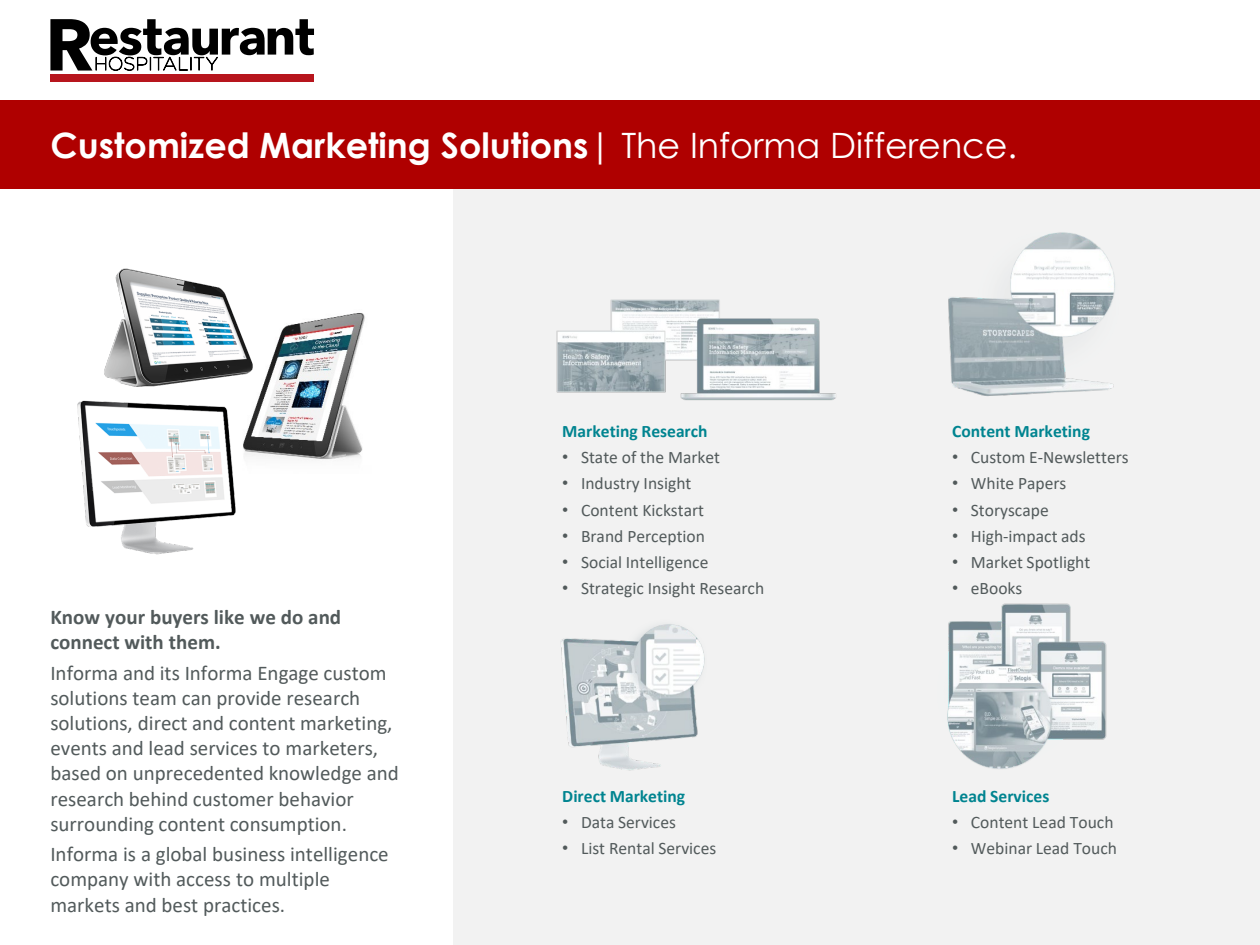
<style>
.page{position:relative;width:1260px;height:945px;background:#fff}
.page>*{position:absolute;margin:0;border:0;box-sizing:border-box;transform-origin:0 0}
.t1{font:700 35px "Century Gothic";color:#fff}
.t2{font:21px/25.2px "Calibri";color:#525a5b}
.t3{font:700 21px/25.2px "Calibri";color:#525a5b}
.t4{font:17.5px "Calibri";color:#525a5b}
.t5{font:700 17.5px "Calibri";color:#008490}
.s1{font-weight:400}
.s2{font-family:"Arial"}
</style>
<div class="page">
<svg style="left:50px;top:19px;width:264px;height:63px"></svg>
<div style="left:454px;top:189px;width:806px;height:756px;background:#f2f2f2"></div>
<div style="left:0;top:101px;width:1260px;height:88px;background:#af0000"></div>
<img style="left:248px;top:313px;width:117px;height:147px">
<img style="left:77px;top:400px;width:171px;height:155px">
<img style="left:87px;top:268px;width:181px;height:152px">
<img style="left:948px;top:232px;width:167px;height:164px">
<img style="left:556px;top:299px;width:280px;height:102px">
<img style="left:561px;top:624px;width:144px;height:147px">
<img style="left:947px;top:603px;width:160px;height:166px">
<p class="t1" style="left:50px;top:119px;width:968px">Customized Marketing Solutions<span class="s1">| The Informa Difference.</span></p>
<p class="t3" style="left:50px;top:604px;width:292px">Know your buyers like we do and connect with them.</p>
<p class="t2" style="left:50px;top:659px;width:350px">Informa and its Informa Engage custom solutions team can provide research solutions, direct and content marketing, events and lead services to marketers, based on unprecedented knowledge and research behind customer behavior surrounding content consumption.</p>
<p class="t2" style="left:50px;top:841px;width:340px">Informa is a global business intelligence company with access to multiple markets and best practices.</p>
<p class="t5" style="left:562px;top:419px;width:147px">Marketing Research</p>
<p class="t4" style="left:562px;top:445px;width:159px"><span class="s2">•</span> State of the Market</p>
<p class="t4" style="left:562px;top:471px;width:131px"><span class="s2">•</span> Industry Insight</p>
<p class="t4" style="left:562px;top:498px;width:143px"><span class="s2">•</span> Content Kickstart</p>
<p class="t4" style="left:562px;top:524px;width:144px"><span class="s2">•</span> Brand Perception</p>
<p class="t4" style="left:562px;top:550px;width:148px"><span class="s2">•</span> Social Intelligence</p>
<p class="t4" style="left:562px;top:576px;width:203px"><span class="s2">•</span> Strategic Insight Research</p>
<p class="t5" style="left:562px;top:784px;width:124px">Direct Marketing</p>
<p class="t4" style="left:562px;top:810px;width:115px"><span class="s2">•</span> Data Services</p>
<p class="t4" style="left:562px;top:836px;width:155px"><span class="s2">•</span> List Rental Services</p>
<p class="t5" style="left:952px;top:419px;width:139px">Content Marketing</p>
<p class="t4" style="left:952px;top:445px;width:178px"><span class="s2">•</span> Custom E-Newsletters</p>
<p class="t4" style="left:952px;top:471px;width:116px"><span class="s2">•</span> White Papers</p>
<p class="t4" style="left:952px;top:498px;width:98px"><span class="s2">•</span> Storyscape</p>
<p class="t4" style="left:952px;top:524px;width:135px"><span class="s2">•</span> High-impact ads</p>
<p class="t4" style="left:952px;top:550px;width:140px"><span class="s2">•</span> Market Spotlight</p>
<p class="t4" style="left:952px;top:576px;width:72px"><span class="s2">•</span> eBooks</p>
<p class="t5" style="left:952px;top:784px;width:99px">Lead Services</p>
<p class="t4" style="left:952px;top:810px;width:163px"><span class="s2">•</span> Content Lead Touch</p>
<p class="t4" style="left:952px;top:836px;width:166px"><span class="s2">•</span> Webinar Lead Touch</p>
</div>
